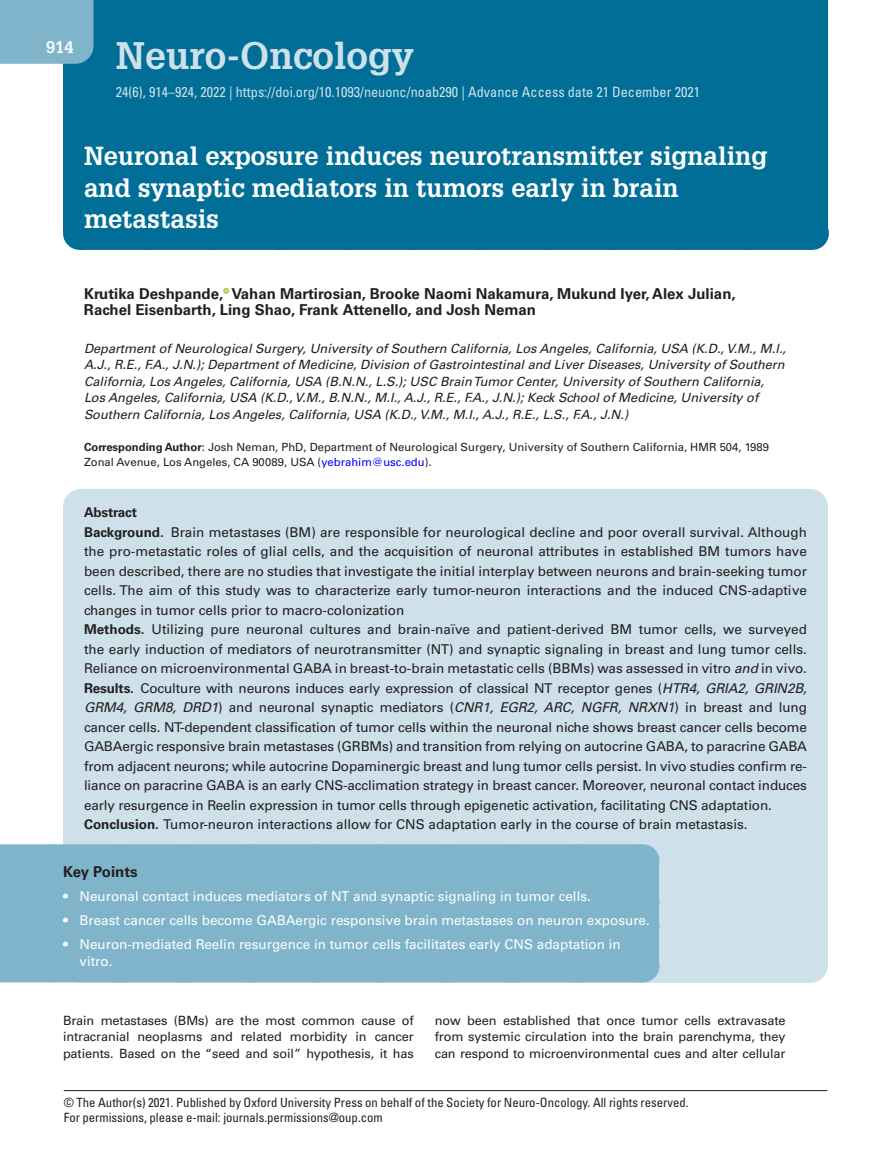
<style>
.page{position:relative;width:891px;height:1175px;background:#fff}
.page>*{position:absolute;margin:0;border:0;box-sizing:border-box;transform-origin:0 0}
.t1{font:700 37.5px "Glypha LT Std";color:#cee0ea}
.t2{font:700 25.5px/31.5px "Glypha LT Std";color:#fff}
.t3{font:700 16.5px "Glypha LT Std";color:#fff}
.t4{font:700 15px/16.5px "Univers LT Std";color:#231f20}
.t5{font:condensed 14.25px "Univers LT Std";color:#cee0ea}
.t6{font:13.5px/19.5px "Univers LT Std";color:#231f20}
.t7{font:13.5px/16.5px "Univers LT Std";color:#fff}
.t8{font:italic 12.75px/16.5px "Univers LT Std";color:#231f20}
.t9{font:12.75px/16.5px "Univers LT Std";letter-spacing:-.01em;color:#231f20;text-align:justify}
.t10{font:condensed 12.75px/15px "Univers LT Std";color:#231f20}
.t11{font:11.25px/15px "Univers LT Std";color:#231f20}
.s1{font-weight:700}
.s2{color:#00f}
.s3{font-style:italic}
</style>
<div class="page">
<div style="left:63px;top:0;width:765px;height:166px;background:#006e96"></div>
<div style="left:0;top:0;width:94px;height:64px;background:#7fb4ca"></div>
<div style="left:63px;top:489px;width:765px;height:493px;background:#cee0ea;border-radius:18px"></div>
<hr style="left:64px;top:1090px;width:763px;height:1px;background:#231f20">
<div style="left:63px;top:164px;width:765px;height:67px;background:#006e96"></div>
<div style="left:80px;top:217px;width:732px;height:33px;background:#006e96"></div>
<svg style="left:148px;top:249px;width:630px;height:1px"></svg>
<hr style="left:812px;top:217px;width:1px;height:33px;background:#006e96">
<div style="left:0;top:862px;width:659px;height:34px;background:#7fb4ca"></div>
<div style="left:0;top:844px;width:642px;height:33px;background:#7fb4ca"></div>
<svg style="left:53px;top:844px;width:556px;height:1px"></svg>
<hr style="left:642px;top:844px;width:1px;height:33px;background:#7fb4ca">
<div style="left:0;top:878px;width:659px;height:27px;background:#7fb4ca"></div>
<div style="left:0;top:902px;width:659px;height:27px;background:#7fb4ca"></div>
<div style="left:0;top:926px;width:659px;height:43px;background:#7fb4ca"></div>
<div style="left:0;top:949px;width:642px;height:33px;background:#7fb4ca"></div>
<hr style="left:642px;top:949px;width:1px;height:33px;background:#7fb4ca">
<svg style="left:223px;top:288px;width:6px;height:6px"></svg>
<p class="t3" style="left:46px;top:37px;width:29px">914</p>
<h1 class="t1" style="left:116px;top:32px;width:299px">Neuro-Oncology</h1>
<p class="t5" style="left:116px;top:83px;width:586px">24(6), 914–924, 2022 | https://doi.org/10.1093/neuonc/noab290 | Advance Access date 21 December 2021</p>
<h2 class="t2" style="left:84px;top:140px;width:685px">Neuronal exposure induces neurotransmitter signaling and synaptic mediators in tumors early in brain metastasis</h2>
<p class="t4" style="left:84px;top:285px;width:653px">Krutika Deshpande, Vahan Martirosian, Brooke Naomi Nakamura, Mukund Iyer, Alex Julian,<br>Rachel Eisenbarth, Ling Shao, Frank Attenello, and Josh Neman</p>
<p class="t8" style="left:84px;top:340px;width:704px">Department of Neurological Surgery, University of Southern California, Los Angeles, California, USA (K.D., V.M., M.I., A.J., R.E., F.A., J.N.); Department of Medicine, Division of Gastrointestinal and Liver Diseases, University of Southern California, Los Angeles, California, USA (B.N.N., L.S.); USC Brain Tumor Center, University of Southern California, Los Angeles, California, USA (K.D., V.M., B.N.N., M.I., A.J., R.E., F.A., J.N.); Keck School of Medicine, University of Southern California, Los Angeles, California, USA (K.D., V.M., M.I., A.J., R.E., L.S., F.A., J.N.)</p>
<p class="t11" style="left:84px;top:440px;width:687px"><span class="s1">Corresponding Author</span>: Josh Neman, PhD, Department of Neurological Surgery, University of Southern California, HMR 504, 1989<br>Zonal Avenue, Los Angeles, CA 90089, USA (<span class="s2">yebrahim@usc.edu</span>).</p>
<p class="t6" style="left:84px;top:503px;width:725px"><span class="s1">Abstract<br>Background.</span> Brain metastases (BM) are responsible for neurological decline and poor overall survival. Although the pro-metastatic roles of glial cells, and the acquisition of neuronal attributes in established BM tumors have been described, there are no studies that investigate the initial interplay between neurons and brain-seeking tumor cells. The aim of this study was to characterize early tumor-neuron interactions and the induced CNS-adaptive changes in tumor cells prior to macro-colonization<br><span class="s1">Methods.</span> Utilizing pure neuronal cultures and brain-naïve and patient-derived BM tumor cells, we surveyed the early induction of mediators of neurotransmitter (NT) and synaptic signaling in breast and lung tumor cells.<br>Reliance on microenvironmental GABA in breast-to-brain metastatic cells (BBMs) was assessed in vitro <span class="s3">and</span> in vivo.<br><span class="s1">Results.</span> Coculture with neurons induces early expression of classical NT receptor genes (<span class="s3">HTR4, GRIA2, GRIN2B, GRM4, GRM8, DRD1</span>) and neuronal synaptic mediators (<span class="s3">CNR1, EGR2, ARC, NGFR, NRXN1</span>) in breast and lung cancer cells. NT-dependent classification of tumor cells within the neuronal niche shows breast cancer cells become GABAergic responsive brain metastases (GRBMs) and transition from relying on autocrine GABA, to paracrine GABA from adjacent neurons; while autocrine Dopaminergic breast and lung tumor cells persist. In vivo studies confirm re&shy;liance on paracrine GABA is an early CNS-acclimation strategy in breast cancer. Moreover, neuronal contact induces early resurgence in Reelin expression in tumor cells through epigenetic activation, facilitating CNS adaptation.<br><span class="s1">Conclusion.</span> Tumor-neuron interactions allow for CNS adaptation early in the course of brain metastasis.</p>
<p class="t4" style="left:63px;top:864px;width:76px">Key Points</p>
<p class="t7" style="left:63px;top:888px;width:529px">• Neuronal contact induces mediators of NT and synaptic signaling in tumor cells.</p>
<p class="t7" style="left:63px;top:912px;width:588px">• Breast cancer cells become GABAergic responsive brain metastases on neuron exposure.</p>
<p class="t7" style="left:79px;top:936px;width:543px;text-indent:-16px">• Neuron-mediated Reelin resurgence in tumor cells facilitates early CNS adaptation in vitro.</p>
<p class="t9" style="left:63px;top:1012px;width:352px">Brain metastases (BMs) are the most common cause of intracranial neoplasms and related morbidity in cancer patients. Based on the “seed and soil” hypothesis, it has</p>
<p class="t9" style="left:435px;top:1012px;width:352px">now been established that once tumor cells extravasate from systemic circulation into the brain parenchyma, they can respond to microenvironmental cues and alter cellular</p>
<p class="t10" style="left:64px;top:1095px;width:626px">© The Author(s) 2021. Published by Oxford University Press on behalf of the Society for Neuro-Oncology. All rights reserved.<br>For permissions, please e-mail: journals.permissions@oup.com</p>
</div>
